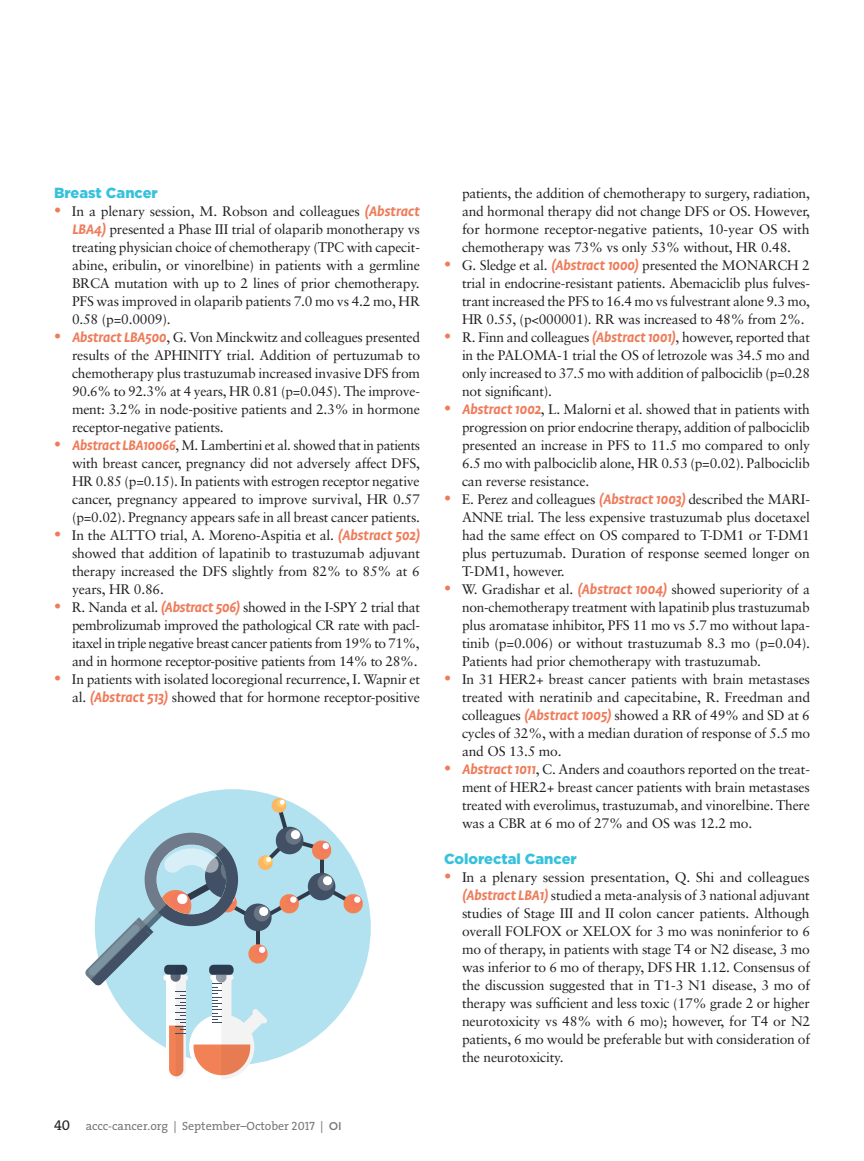
<style>
.page{position:relative;width:864px;height:1161px;background:#fff}
.page>*{position:absolute;margin:0;border:0;box-sizing:border-box;transform-origin:0 0}
.Feature_Subhead__2_6{font:900 14.7px "Gotham HTF";color:#37c2dc}
.t1{font:14.25px "The Serif Caps";color:#231f20}
.Feature_Bulleted_Tex{font:13.8px/18px "Sabon";letter-spacing:-.015em;color:#231f20;text-align:justify}
.t2{font:12px "The Serif";color:#76787b}
.s1{font-size:14.25px;color:#ee7c5a}
.s2{font-family:"Profile";font-weight:700;font-style:italic;font-size:15.75px;color:#ee7c5a}
.s3{font-family:"The Serif Caps"}
.s4{font-family:"Gotham HTF";font-weight:500;font-size:11.25px}
</style>
<div class="page">
<svg style="left:85px;top:797px;width:279px;height:282px"></svg>
<p class="Feature_Subhead__2_6" style="left:54px;top:184px;width:105px">Breast Cancer</p>
<p class="Feature_Bulleted_Tex" style="left:72px;top:202px;width:350px;text-indent:-18px"><span class="s1">•</span> In a plenary session, M. Robson and colleagues <span class="s2">(Abstract LBA4)</span> presented a Phase III trial of olaparib monotherapy vs treating physician choice of chemotherapy (TPC with capecit&shy;abine, eribulin, or vinorelbine) in patients with a germline BRCA mutation with up to 2 lines of prior chemotherapy.<br>PFS was improved in olaparib patients 7.0 mo vs 4.2 mo, HR 0.58 (p=0.0009).</p>
<p class="Feature_Bulleted_Tex" style="left:72px;top:328px;width:350px;text-indent:-18px"><span class="s1">•</span> <span class="s2">Abstract LBA500</span>, G. Von Minckwitz and colleagues presented results of the APHINITY trial. Addition of pertuzumab to chemotherapy plus trastuzumab increased invasive DFS from 90.6% to 92.3% at 4 years, HR 0.81 (p=0.045). The improve&shy;ment: 3.2% in node-positive patients and 2.3% in hormone receptor-negative patients.</p>
<p class="Feature_Bulleted_Tex" style="left:72px;top:436px;width:350px;text-indent:-18px"><span class="s1">•</span> <span class="s2">Abstract LBA10066</span>, M. Lambertini et al. showed that in patients with breast cancer, pregnancy did not adversely affect DFS, HR 0.85 (p=0.15). In patients with estrogen receptor negative cancer, pregnancy appeared to improve survival, HR 0.57 (p=0.02). Pregnancy appears safe in all breast cancer patients.</p>
<p class="Feature_Bulleted_Tex" style="left:72px;top:526px;width:350px;text-indent:-18px"><span class="s1">•</span> In the ALTTO trial, A. Moreno-Aspitia et al. <span class="s2">(Abstract 502) </span>showed that addition of lapatinib to trastuzumab adjuvant therapy increased the DFS slightly from 82% to 85% at 6 years, HR 0.86.</p>
<p class="Feature_Bulleted_Tex" style="left:72px;top:598px;width:350px;text-indent:-18px"><span class="s1">•</span> R. Nanda et al. <span class="s2">(Abstract 506)</span> showed in the I-SPY 2 trial that pembrolizumab improved the pathological CR rate with pacl&shy;itaxel in triple negative breast cancer patients from 19% to 71%, and in hormone receptor-positive patients from 14% to 28%.</p>
<p class="Feature_Bulleted_Tex" style="left:54px;top:670px;width:368px;text-align:right"><span class="s1">•</span> In patients with isolated locoregional recurrence, I. Wapnir et al. <span class="s2">(Abstract 513)</span> showed that for hormone receptor-positive</p>
<p class="t1" style="left:54px;top:1113px;width:18px">40</p>
<p class="t2" style="left:86px;top:1116px;width:258px">accc-cancer.org | September–October <span class="s3">2017</span> | <span class="s4">OI</span></p>
<p class="Feature_Bulleted_Tex" style="left:462px;top:184px;width:350px">patients, the addition of chemotherapy to surgery, radiation, and hormonal therapy did not change DFS or OS. However, for hormone receptor-negative patients, 10-year OS with chemotherapy was 73% vs only 53% without, HR 0.48.</p>
<p class="Feature_Bulleted_Tex" style="left:462px;top:256px;width:350px;text-indent:-18px"><span class="s1">•</span> G. Sledge et al. <span class="s2">(Abstract 1000)</span> presented the MONARCH 2 trial in endocrine-resistant patients. Abemaciclib plus fulves&shy;trant increased the PFS to 16.4 mo vs fulvestrant alone 9.3 mo, HR 0.55, (p&lt;000001). RR was increased to 48% from 2%.</p>
<p class="Feature_Bulleted_Tex" style="left:462px;top:328px;width:350px;text-indent:-18px"><span class="s1">•</span> R. Finn and colleagues <span class="s2">(Abstract 1001)</span>, however, reported that in the PALOMA-1 trial the OS of letrozole was 34.5 mo and only increased to 37.5 mo with addition of palbociclib (p=0.28 not significant).</p>
<p class="Feature_Bulleted_Tex" style="left:462px;top:400px;width:350px;text-indent:-18px"><span class="s1">•</span> <span class="s2">Abstract 1002</span>, L. Malorni et al. showed that in patients with progression on prior endocrine therapy, addition of palbociclib presented an increase in PFS to 11.5 mo compared to only 6.5 mo with palbociclib alone, HR 0.53 (p=0.02). Palbociclib can reverse resistance.</p>
<p class="Feature_Bulleted_Tex" style="left:462px;top:490px;width:350px;text-indent:-18px"><span class="s1">•</span> E. Perez and colleagues <span class="s2">(Abstract 1003)</span> described the MARI-ANNE trial. The less expensive trastuzumab plus docetaxel had the same effect on OS compared to T-DM1 or T-DM1 plus pertuzumab. Duration of response seemed longer on T-DM1, however.</p>
<p class="Feature_Bulleted_Tex" style="left:462px;top:580px;width:350px;text-indent:-18px"><span class="s1">•</span> W. Gradishar et al. <span class="s2">(Abstract 1004)</span> showed superiority of a non-chemotherapy treatment with lapatinib plus trastuzumab plus aromatase inhibitor, PFS 11 mo vs 5.7 mo without lapa&shy;tinib (p=0.006) or without trastuzumab 8.3 mo (p=0.04).<br>Patients had prior chemotherapy with trastuzumab.</p>
<p class="Feature_Bulleted_Tex" style="left:462px;top:670px;width:350px;text-indent:-18px"><span class="s1">•</span> In 31 HER2+ breast cancer patients with brain metastases treated with neratinib and capecitabine, R. Freedman and colleagues <span class="s2">(Abstract 1005)</span> showed a RR of 49% and SD at 6 cycles of 32%, with a median duration of response of 5.5 mo and OS 13.5 mo.</p>
<p class="Feature_Bulleted_Tex" style="left:462px;top:760px;width:350px;text-indent:-18px"><span class="s1">•</span> <span class="s2">Abstract 1011</span>, C. Anders and coauthors reported on the treat&shy;ment of HER2+ breast cancer patients with brain metastases treated with everolimus, trastuzumab, and vinorelbine. There was a CBR at 6 mo of 27% and OS was 12.2 mo.</p>
<p class="Feature_Subhead__2_6" style="left:444px;top:850px;width:134px">Colorectal Cancer</p>
<p class="Feature_Bulleted_Tex" style="left:462px;top:868px;width:350px;text-indent:-18px"><span class="s1">•</span> In a plenary session presentation, Q. Shi and colleagues <span class="s2">(Abstract LBA1)</span> studied a meta-analysis of 3 national adjuvant studies of Stage III and II colon cancer patients. Although overall FOLFOX or XELOX for 3 mo was noninferior to 6 mo of therapy, in patients with stage T4 or N2 disease, 3 mo was inferior to 6 mo of therapy, DFS HR 1.12. Consensus of the discussion suggested that in T1-3 N1 disease, 3 mo of therapy was sufficient and less toxic (17% grade 2 or higher neurotoxicity vs 48% with 6 mo); however, for T4 or N2 patients, 6 mo would be preferable but with consideration of the neurotoxicity.</p>
</div>
